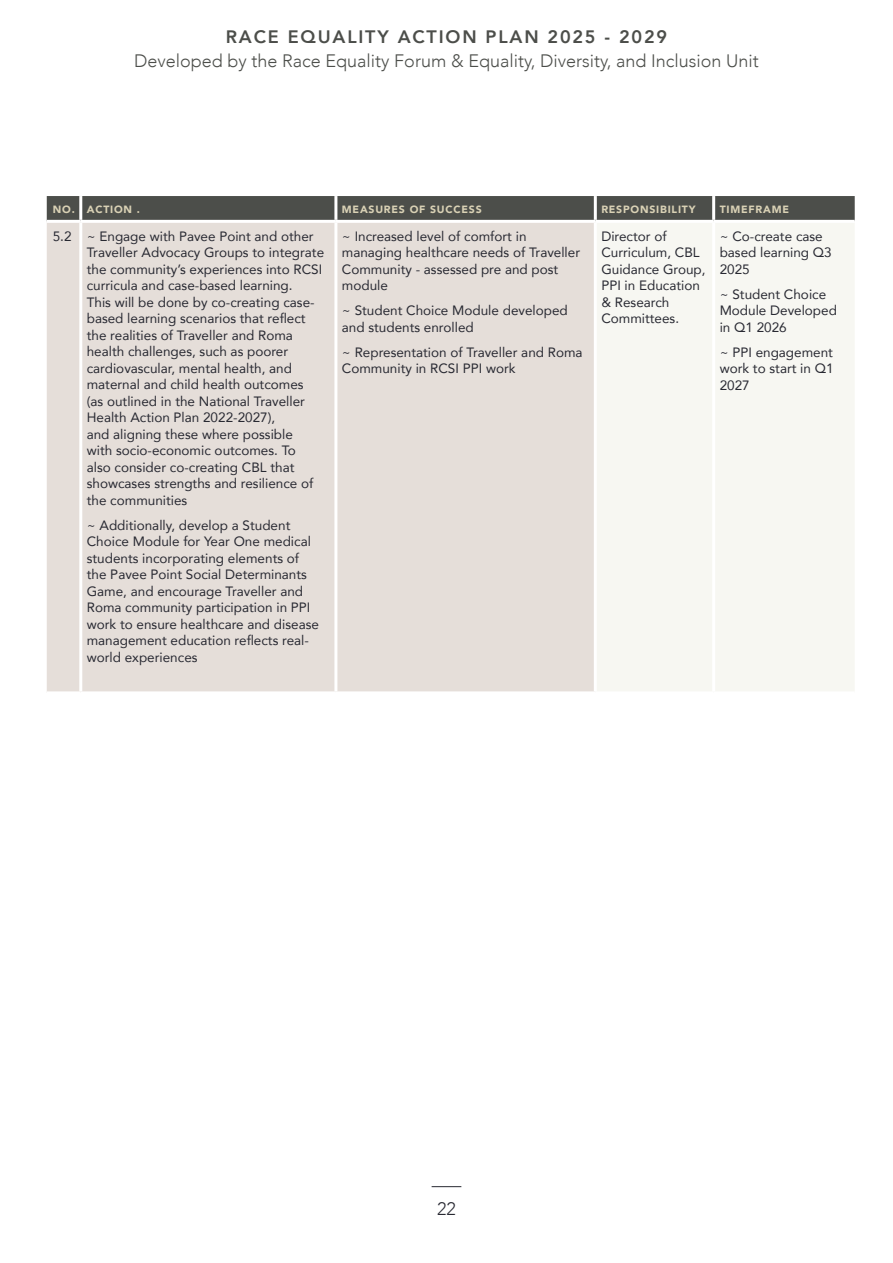
<style>
.page{position:relative;width:893px;height:1263px;background:#fff}
.page>*{position:absolute;margin:0;border:0;box-sizing:border-box;transform-origin:0 0}
.t1{font:300 18px "Avenir";color:#4c4e4a}
.t2{font:800 18px "Avenir";letter-spacing:.1em;color:#4c4e4a}
.t3{font:300 18px "Avenir";color:#282932}
.Body_Copy{font:13.5px/16.5px "Avenir";color:#282932}
.Body_Copy-2{font:900 10.5px "Avenir";letter-spacing:.075em;color:#d9d1b5}
</style>
<div class="page">
<svg style="left:432px;top:1186px;width:29px;height:1px"></svg>
<div style="left:47px;top:196px;width:808px;height:24px;background:#4c4e4a"></div>
<div style="left:47px;top:223px;width:547px;height:468px;background:#e5ded9"></div>
<div style="left:597px;top:223px;width:257px;height:468px;background:#f7f7f2"></div>
<hr style="left:594px;top:196px;width:3px;height:24px;background:#fff">
<hr style="left:712px;top:196px;width:3px;height:24px;background:#fff">
<hr style="left:712px;top:223px;width:3px;height:468px;background:#fff">
<hr style="left:79px;top:196px;width:3px;height:24px;background:#fff">
<hr style="left:334px;top:196px;width:3px;height:24px;background:#fff">
<hr style="left:79px;top:223px;width:3px;height:468px;background:#fff">
<hr style="left:334px;top:223px;width:3px;height:468px;background:#fff">
<h1 class="t2" style="left:226px;top:23px;width:443px">RACE EQUALITY ACTION PLAN 2025 - 2029</h1>
<h1 class="t1" style="left:134px;top:50px;width:626px">Developed by the Race Equality Forum &amp; Equality, Diversity, and Inclusion Unit</h1>
<p class="Body_Copy-2" style="left:53px;top:200px;width:23px">NO.</p>
<p class="Body_Copy-2" style="left:87px;top:200px;width:55px">ACTION .</p>
<p class="Body_Copy-2" style="left:342px;top:200px;width:141px">MEASURES OF SUCCESS</p>
<p class="Body_Copy-2" style="left:601px;top:200px;width:96px">RESPONSIBILITY</p>
<p class="Body_Copy-2" style="left:720px;top:200px;width:71px">TIMEFRAME</p>
<p class="Body_Copy" style="left:53px;top:227px;width:20px">5.2</p>
<p class="Body_Copy" style="left:87px;top:227px;width:239px">~ Engage with Pavee Point and other Traveller Advocacy Groups to integrate the community’s experiences into RCSI curricula and case-based learning.<br>This will be done by co-creating case&shy;based learning scenarios that reflect the realities of Traveller and Roma health challenges, such as poorer cardiovascular, mental health, and maternal and child health outcomes<br>(as outlined in the National Traveller Health Action Plan 2022-2027),<br>and aligning these where possible<br>with socio-economic outcomes. To<br>also consider co-creating CBL that showcases strengths and resilience of the communities</p>
<p class="Body_Copy" style="left:87px;top:516px;width:234px">~ Additionally, develop a Student Choice Module for Year One medical students incorporating elements of the Pavee Point Social Determinants Game, and encourage Traveller and Roma community participation in PPI work to ensure healthcare and disease management education reflects real&shy;world experiences</p>
<p class="Body_Copy" style="left:342px;top:227px;width:240px">~ Increased level of comfort in managing healthcare needs of Traveller<br>Community - assessed pre and post module</p>
<p class="Body_Copy" style="left:342px;top:302px;width:227px">~ Student Choice Module developed and students enrolled</p>
<p class="Body_Copy" style="left:342px;top:343px;width:242px">~ Representation of Traveller and Roma<br>Community in RCSI PPI work</p>
<p class="Body_Copy" style="left:601px;top:227px;width:106px">Director of<br>Curriculum, CBL<br>Guidance Group,<br>PPI in Education &amp; Research<br>Committees.</p>
<p class="Body_Copy" style="left:720px;top:227px;width:114px">~ Co-create case based learning Q3<br>2025</p>
<p class="Body_Copy" style="left:720px;top:285px;width:119px">~ Student Choice<br>Module Developed in Q1 2026</p>
<p class="Body_Copy" style="left:720px;top:343px;width:115px;text-align:justify">~ PPI engagement work to start in Q1<br>2027</p>
<h1 class="t3" style="left:437px;top:1198px;width:20px">22</h1>
</div>
